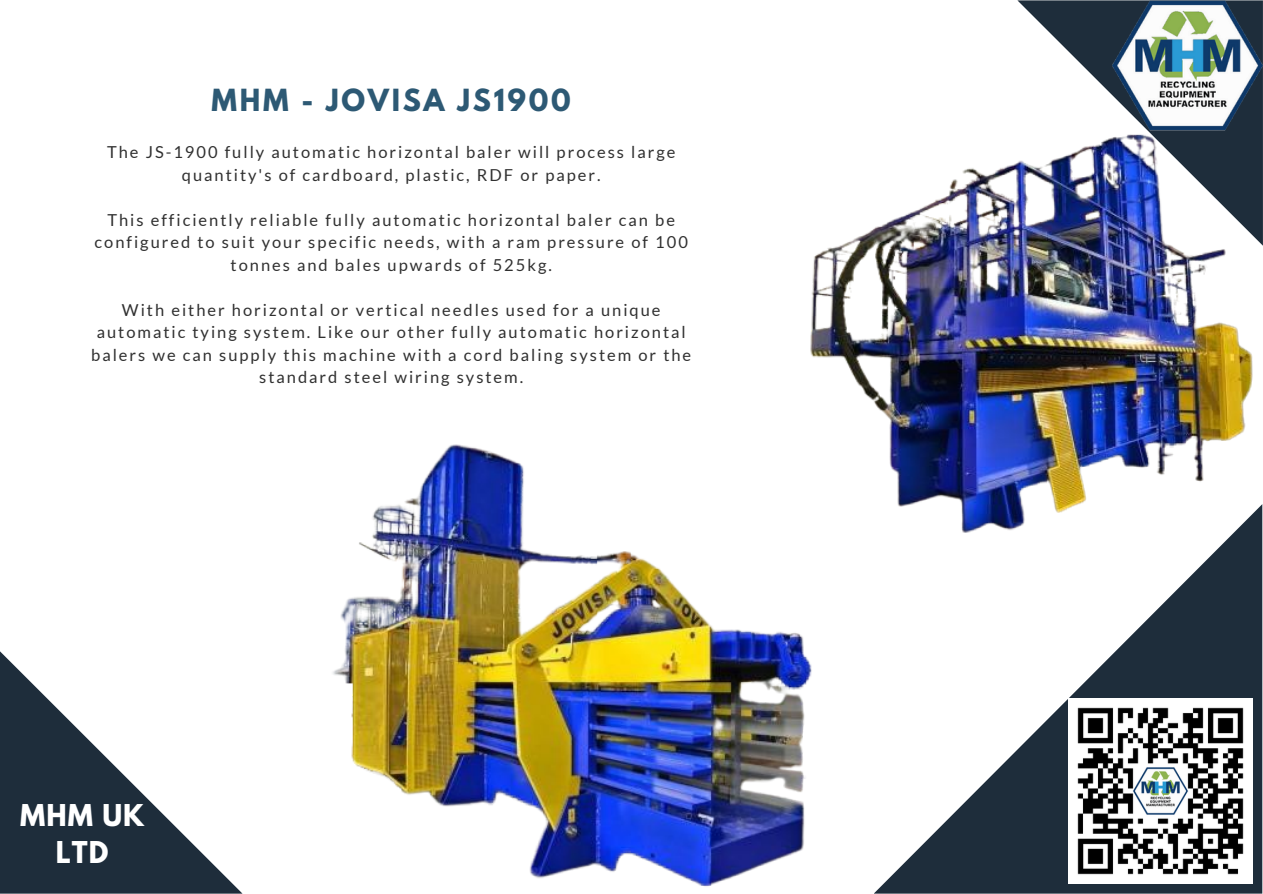
<style>
.page{position:relative;width:1263px;height:894px;background:#fff}
.page>*{position:absolute;margin:0;border:0;box-sizing:border-box;transform-origin:0 0}
.t1{font:700 27px "League Spartan";letter-spacing:.1em;color:#2d5974}
.t2{font:700 26.7px/36.6px "League Spartan";letter-spacing:.04em;color:#fff;text-align:center}
.t3{font:16.5px/22.5px "Lato";letter-spacing:.12em;color:#303030;text-align:center}
</style>
<div class="page">
<svg style="left:0;top:651px;width:242px;height:242px"></svg>
<svg style="left:874px;top:532px;width:388px;height:361px"></svg>
<svg style="left:1017px;top:0;width:95px;height:95px"></svg>
<img style="left:1068px;top:698px;width:185px;height:185px">
<img style="left:1112px;top:0;width:151px;height:123px">
<img style="left:810px;top:123px;width:453px;height:409px">
<img style="left:333px;top:443px;width:493px;height:444px">
<p class="t1" style="left:212px;top:87px;width:361px">MHM - JOVISA JS1900</p>
<p class="t3" style="left:107px;top:140px;width:570px">The JS-1900 fully automatic horizontal baler will process large quantity's of cardboard, plastic, RDF or paper.</p>
<p class="t3" style="left:95px;top:208px;width:595px">This efficiently reliable fully automatic horizontal baler can be configured to suit your specific needs, with a ram pressure of 100 tonnes and bales upwards of 525kg.</p>
<p class="t3" style="left:91px;top:298px;width:602px">With either horizontal or vertical needles used for a unique automatic tying system. Like our other fully automatic horizontal balers we can supply this machine with a cord baling system or the standard steel wiring system.</p>
<p class="t2" style="left:20px;top:800px;width:126px">MHM UK<br>LTD</p>
</div>
